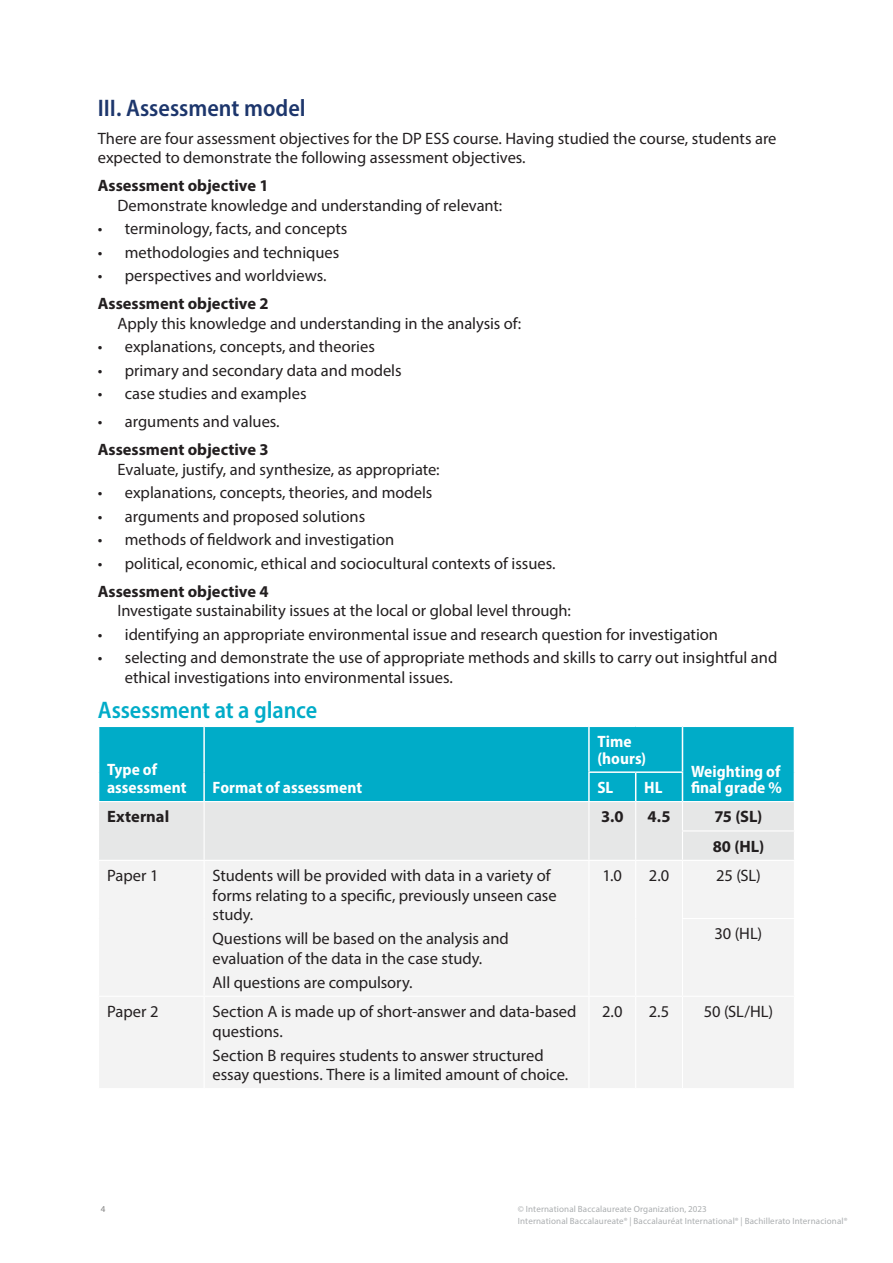
<style>
.page{position:relative;width:893px;height:1263px;background:#fff}
.page>*{position:absolute;margin:0;border:0;box-sizing:border-box;transform-origin:0 0}
.section_heading{font:600 semi-condensed 24px "Myriad Pro";color:#1d366c}
.Section_secondary_he{font:600 semi-condensed 24px "Myriad Pro";letter-spacing:-.005em;color:#00acc8}
.table_subtitle{font:16.5px/19.5px "Myriad Pro";color:#231f20}
.table_body_text{font:16.5px/19.5px "Myriad Pro";letter-spacing:-.005em;color:#231f20}
.Standard_Bullets{font:16.5px "Myriad Pro";letter-spacing:-.005em;color:#231f20}
.table_subtitle-2{font:700 16.5px "Myriad Pro";color:#231f20}
.table_head{font:700 semi-condensed 16.5px/18px "Myriad Pro";color:#fff}
.table_data{font:16.5px "Myriad Pro";letter-spacing:-.01em;color:#231f20}
.table_data-2{font:700 16.5px "Myriad Pro";letter-spacing:.005em;color:#231f20}
.table_body_text-2{font:700 16.5px "Myriad Pro";color:#231f20}
.t1{font:9px/12px "Myriad Pro";letter-spacing:.015em;color:#abaeb0}
.t2{font:9px "Myriad Pro";color:#808080}
</style>
<div class="page">
<div style="left:99px;top:727px;width:695px;height:45px;background:#00acc8"></div>
<div style="left:99px;top:861px;width:695px;height:227px;background:#f3f3f3"></div>
<hr style="left:203px;top:727px;width:2px;height:45px;background:#fff">
<hr style="left:588px;top:727px;width:2px;height:44px;background:#fff">
<hr style="left:682px;top:727px;width:1px;height:44px;background:#fff">
<hr style="left:588px;top:771px;width:48px;height:2px;background:#fff">
<hr style="left:636px;top:771px;width:47px;height:2px;background:#fff">
<hr style="left:204px;top:861px;width:1px;height:57px;background:#fff">
<hr style="left:588px;top:861px;width:1px;height:57px;background:#fff">
<hr style="left:635px;top:861px;width:1px;height:57px;background:#fff">
<hr style="left:682px;top:861px;width:1px;height:57px;background:#fff">
<hr style="left:204px;top:918px;width:1px;height:78px;background:#fff">
<hr style="left:588px;top:918px;width:1px;height:78px;background:#fff">
<hr style="left:635px;top:918px;width:1px;height:78px;background:#fff">
<hr style="left:682px;top:918px;width:113px;height:1px;background:#fff">
<hr style="left:682px;top:919px;width:1px;height:77px;background:#fff">
<hr style="left:98px;top:996px;width:106px;height:1px;background:#fff">
<hr style="left:204px;top:996px;width:385px;height:1px;background:#fff">
<hr style="left:204px;top:997px;width:1px;height:91px;background:#fff">
<hr style="left:589px;top:996px;width:47px;height:1px;background:#fff">
<hr style="left:588px;top:997px;width:1px;height:91px;background:#fff">
<hr style="left:636px;top:996px;width:46px;height:1px;background:#fff">
<hr style="left:635px;top:997px;width:1px;height:91px;background:#fff">
<hr style="left:682px;top:996px;width:113px;height:1px;background:#fff">
<hr style="left:682px;top:997px;width:1px;height:91px;background:#fff">
<svg style="left:98px;top:772px;width:697px;height:88px;background:#9cd4dd"></svg>
<p class="section_heading" style="left:98px;top:93px;width:209px">III. Assessment model</p>
<p class="table_subtitle" style="left:98px;top:128px;width:680px">There are four assessment objectives for the DP ESS course. Having studied the course, students are expected to demonstrate the following assessment objectives.</p>
<p class="table_subtitle-2" style="left:98px;top:175px;width:172px">Assessment objective 1</p>
<p class="Standard_Bullets" style="left:118px;top:195px;width:386px">Demonstrate knowledge and understanding of relevant:</p>
<p class="table_subtitle" style="left:98px;top:219px;width:251px">• terminology, facts, and concepts</p>
<p class="table_subtitle" style="left:98px;top:242px;width:243px">• methodologies and techniques</p>
<p class="table_subtitle" style="left:98px;top:266px;width:230px">• perspectives and worldviews.</p>
<p class="table_subtitle-2" style="left:98px;top:293px;width:172px">Assessment objective 2</p>
<p class="Standard_Bullets" style="left:118px;top:313px;width:405px">Apply this knowledge and understanding in the analysis of:</p>
<p class="table_subtitle" style="left:98px;top:337px;width:279px">• explanations, concepts, and theories</p>
<p class="table_subtitle" style="left:98px;top:360px;width:305px">• primary and secondary data and models</p>
<p class="table_subtitle" style="left:98px;top:384px;width:210px">• case studies and examples</p>
<p class="table_subtitle" style="left:98px;top:412px;width:183px">• arguments and values.</p>
<p class="table_subtitle-2" style="left:98px;top:439px;width:172px">Assessment objective 3</p>
<p class="Standard_Bullets" style="left:118px;top:459px;width:323px">Evaluate, justify, and synthesize, as appropriate:</p>
<p class="table_subtitle" style="left:98px;top:483px;width:336px">• explanations, concepts, theories, and models</p>
<p class="table_subtitle" style="left:98px;top:506px;width:269px">• arguments and proposed solutions</p>
<p class="table_subtitle" style="left:98px;top:530px;width:298px">• methods of fieldwork and investigation</p>
<p class="table_subtitle" style="left:98px;top:553px;width:459px">• political, economic, ethical and sociocultural contexts of issues.</p>
<p class="table_subtitle-2" style="left:98px;top:581px;width:172px">Assessment objective 4</p>
<p class="Standard_Bullets" style="left:118px;top:601px;width:455px">Investigate sustainability issues at the local or global level through:</p>
<p class="table_subtitle" style="left:98px;top:624px;width:622px">• identifying an appropriate environmental issue and research question for investigation</p>
<p class="table_subtitle" style="left:125px;top:648px;width:654px;text-indent:-27px">• selecting and demonstrate the use of appropriate methods and skills to carry out insightful and ethical investigations into environmental issues.</p>
<p class="Section_secondary_he" style="left:98px;top:695px;width:221px">Assessment at a glance</p>
<p class="table_head" style="left:107px;top:760px;width:81px">Type of assessment</p>
<p class="table_head" style="left:597px;top:732px;width:36px">Time</p>
<p class="table_head" style="left:597px;top:749px;width:50px">(hours)</p>
<p class="table_head" style="left:691px;top:761px;width:91px">Weighting of</p>
<p class="table_head" style="left:213px;top:778px;width:151px">Format of assessment</p>
<p class="table_head" style="left:597px;top:778px;width:17px">SL</p>
<p class="table_head" style="left:644px;top:778px;width:20px">HL</p>
<p class="table_head" style="left:691px;top:778px;width:92px">final grade %</p>
<p class="table_body_text-2" style="left:107px;top:806px;width:64px">External</p>
<p class="table_data-2" style="left:601px;top:806px;width:24px">3.0</p>
<p class="table_data-2" style="left:648px;top:806px;width:25px">4.5</p>
<p class="table_data-2" style="left:714px;top:806px;width:50px">75 (SL)</p>
<p class="table_data-2" style="left:713px;top:835px;width:53px">80 (HL)</p>
<p class="table_body_text" style="left:107px;top:866px;width:53px">Paper 1</p>
<p class="table_body_text" style="left:213px;top:866px;width:346px">Students will be provided with data in a variety of forms relating to a specific, previously unseen case study.</p>
<p class="table_body_text" style="left:213px;top:929px;width:298px">Questions will be based on the analysis and evaluation of the data in the case study.</p>
<p class="table_body_text" style="left:213px;top:972px;width:201px">All questions are compulsory.</p>
<p class="table_data" style="left:603px;top:865px;width:21px">1.0</p>
<p class="table_data" style="left:649px;top:865px;width:22px">2.0</p>
<p class="table_data" style="left:716px;top:865px;width:46px">25 (SL)</p>
<p class="table_data" style="left:715px;top:924px;width:49px">30 (HL)</p>
<p class="table_body_text" style="left:107px;top:1001px;width:53px">Paper 2</p>
<p class="table_body_text" style="left:213px;top:1001px;width:365px">Section A is made up of short-answer and data-based questions.</p>
<p class="table_body_text" style="left:213px;top:1045px;width:357px">Section B requires students to answer structured essay questions. There is a limited amount of choice.</p>
<p class="table_data" style="left:602px;top:1001px;width:22px">2.0</p>
<p class="table_data" style="left:649px;top:1001px;width:22px">2.5</p>
<p class="table_data" style="left:704px;top:1001px;width:71px">50 (SL/HL)</p>
<p class="t2" style="left:101px;top:1203px;width:6px">4</p>
<p class="t1" style="left:518px;top:1202px;width:331px">© International Baccalaureate Organization, 2023<br>International Baccalaureate® | Baccalauréat International® | Bachillerato Internacional®</p>
</div>
